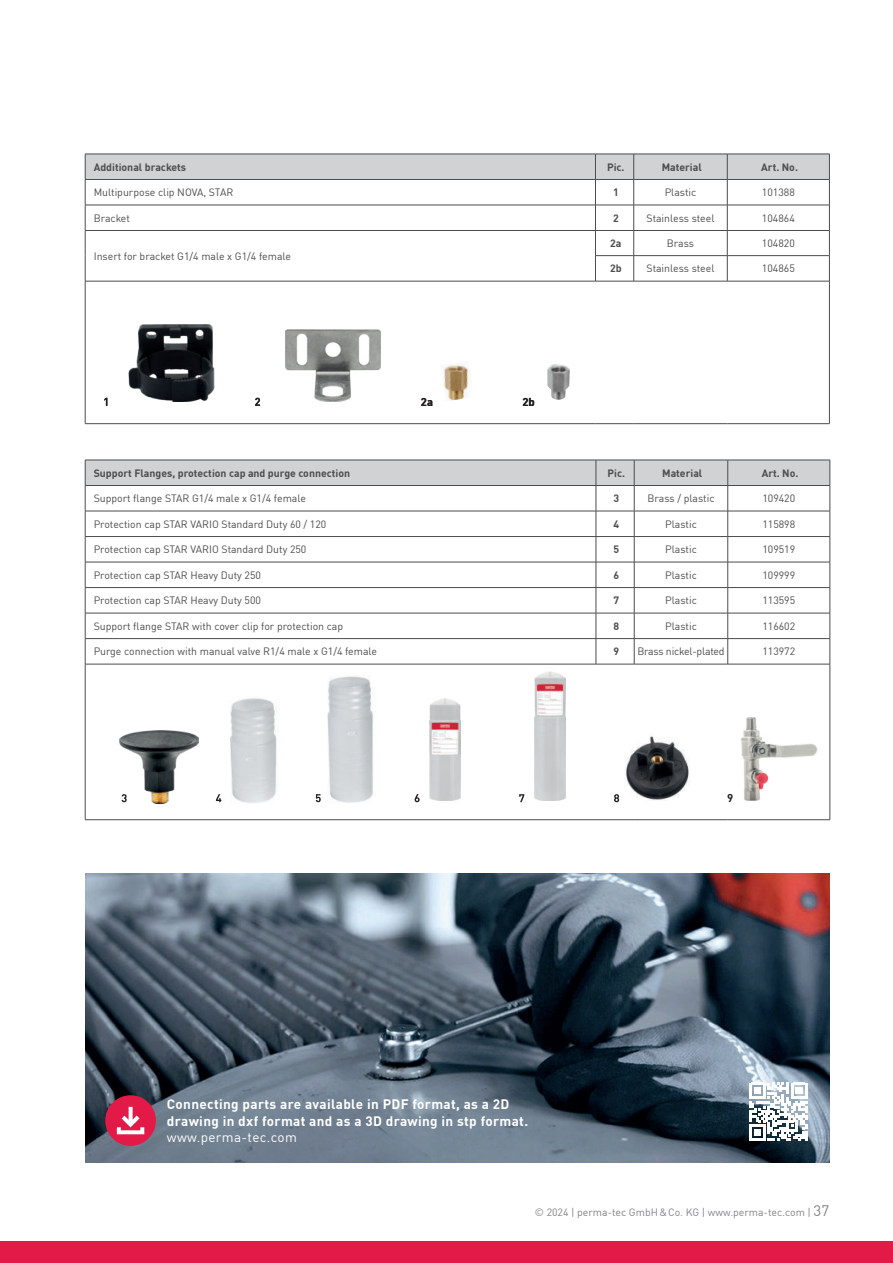
<style>
.page{position:relative;width:893px;height:1263px;background:#fff}
.page>*{position:absolute;margin:0;border:0;box-sizing:border-box;transform-origin:0 0}
.t1{font:700 13.5px/16.5px "DIN Pro";letter-spacing:.025em;color:#fff}
.t2{font:13.5px "DIN Pro";letter-spacing:.025em;color:#fff}
.t3{font:700 11.25px "DIN Pro";color:#231f20}
.t4{font:10.5px "DIN Pro";color:#4b4c4d}
.t5{font:700 10.5px "DIN Pro";color:#4b4c4d}
.t6{font:10.5px "DIN Pro";color:#808285}
.t7{font:10.5px "DIN Pro";letter-spacing:-.02em;color:#4b4c4d}
.s1{font-size:15px}
</style>
<div class="page">
<div style="left:0;top:1242px;width:893px;height:21px;background:#e31a47"></div>
<img style="left:85px;top:874px;width:744px;height:289px">
<div style="left:105px;top:1095px;width:51px;height:51px;background:#e31a47;border-radius:50%"></div>
<svg style="left:117px;top:1107px;width:27px;height:27px"></svg>
<svg style="left:85px;top:154px;width:745px;height:127px"></svg>
<hr style="left:85px;top:281px;width:510px;height:1px;background:#4b4c4d">
<hr style="left:85px;top:281px;width:1px;height:142px;background:#4b4c4d">
<hr style="left:595px;top:281px;width:39px;height:1px;background:#4b4c4d">
<hr style="left:634px;top:281px;width:93px;height:1px;background:#4b4c4d">
<hr style="left:727px;top:281px;width:103px;height:1px;background:#4b4c4d">
<hr style="left:829px;top:281px;width:1px;height:142px;background:#4b4c4d">
<hr style="left:85px;top:423px;width:510px;height:1px;background:#4b4c4d">
<hr style="left:595px;top:423px;width:39px;height:1px;background:#4b4c4d">
<hr style="left:634px;top:423px;width:93px;height:1px;background:#4b4c4d">
<hr style="left:727px;top:423px;width:103px;height:1px;background:#4b4c4d">
<svg style="left:85px;top:460px;width:746px;height:204px"></svg>
<hr style="left:85px;top:664px;width:511px;height:1px;background:#4b4c4d">
<hr style="left:85px;top:664px;width:1px;height:155px;background:#4b4c4d">
<hr style="left:596px;top:664px;width:38px;height:1px;background:#4b4c4d">
<hr style="left:634px;top:664px;width:94px;height:1px;background:#4b4c4d">
<hr style="left:728px;top:664px;width:102px;height:1px;background:#4b4c4d">
<hr style="left:830px;top:664px;width:1px;height:155px;background:#4b4c4d">
<hr style="left:85px;top:819px;width:511px;height:1px;background:#4b4c4d">
<hr style="left:596px;top:819px;width:38px;height:1px;background:#4b4c4d">
<hr style="left:634px;top:819px;width:94px;height:1px;background:#4b4c4d">
<hr style="left:728px;top:819px;width:102px;height:1px;background:#4b4c4d">
<img style="left:120px;top:730px;width:78px;height:73px">
<img style="left:534px;top:671px;width:31px;height:130px">
<img style="left:741px;top:717px;width:77px;height:84px">
<img style="left:443px;top:364px;width:27px;height:37px">
<img style="left:547px;top:364px;width:23px;height:36px">
<img style="left:128px;top:324px;width:87px;height:77px">
<img style="left:285px;top:329px;width:96px;height:72px">
<img style="left:230px;top:698px;width:47px;height:105px">
<img style="left:327px;top:676px;width:46px;height:127px">
<img style="left:430px;top:698px;width:31px;height:103px">
<img style="left:625px;top:736px;width:64px;height:65px">
<svg style="left:316px;top:794px;width:5px;height:8px"></svg>
<svg style="left:519px;top:794px;width:5px;height:8px"></svg>
<svg style="left:614px;top:794px;width:5px;height:8px"></svg>
<svg style="left:415px;top:794px;width:5px;height:8px"></svg>
<svg style="left:122px;top:794px;width:5px;height:8px"></svg>
<svg style="left:216px;top:794px;width:5px;height:8px"></svg>
<svg style="left:104px;top:398px;width:3px;height:8px"></svg>
<svg style="left:255px;top:398px;width:5px;height:8px"></svg>
<svg style="left:749px;top:1082px;width:58px;height:59px"></svg>
<p class="t5" style="left:94px;top:162px;width:94px">Additional brackets</p>
<p class="t5" style="left:607px;top:162px;width:19px">Pic.</p>
<p class="t5" style="left:662px;top:162px;width:42px">Material</p>
<p class="t5" style="left:761px;top:162px;width:38px">Art. No.</p>
<p class="t4" style="left:94px;top:188px;width:141px">Multipurpose clip NOVA, STAR</p>
<p class="t5" style="left:613px;top:188px;width:7px">1</p>
<p class="t4" style="left:665px;top:188px;width:33px">Plastic</p>
<p class="t4" style="left:762px;top:188px;width:34px">101388</p>
<p class="t4" style="left:94px;top:213px;width:38px">Bracket</p>
<p class="t5" style="left:613px;top:213px;width:7px">2</p>
<p class="t4" style="left:646px;top:213px;width:70px">Stainless steel</p>
<p class="t4" style="left:762px;top:213px;width:34px">104864</p>
<p class="t4" style="left:94px;top:251px;width:199px">Insert for bracket G1/4 male x G1/4 female</p>
<p class="t5" style="left:610px;top:239px;width:13px">2a</p>
<p class="t4" style="left:667px;top:239px;width:29px">Brass</p>
<p class="t4" style="left:762px;top:239px;width:34px">104820</p>
<p class="t5" style="left:610px;top:264px;width:13px">2b</p>
<p class="t4" style="left:646px;top:264px;width:70px">Stainless steel</p>
<p class="t4" style="left:762px;top:264px;width:34px">104865</p>
<p class="t3" style="left:421px;top:397px;width:14px">2a</p>
<p class="t3" style="left:522px;top:397px;width:14px">2b</p>
<p class="t5" style="left:94px;top:468px;width:258px">Support Flanges, protection cap and purge connection</p>
<p class="t5" style="left:608px;top:468px;width:19px">Pic.</p>
<p class="t5" style="left:662px;top:468px;width:42px">Material</p>
<p class="t5" style="left:762px;top:468px;width:38px">Art. No.</p>
<p class="t4" style="left:94px;top:490px;width:214px">Support flange STAR G1/4 male x G1/4 female</p>
<p class="t5" style="left:613px;top:494px;width:7px">3</p>
<p class="t4" style="left:647px;top:494px;width:68px">Brass / plastic</p>
<p class="t4" style="left:762px;top:494px;width:34px">109420</p>
<p class="t4" style="left:94px;top:519px;width:234px">Protection cap STAR VARIO Standard Duty 60 / 120</p>
<p class="t5" style="left:613px;top:519px;width:7px">4</p>
<p class="t4" style="left:665px;top:519px;width:33px">Plastic</p>
<p class="t4" style="left:762px;top:519px;width:34px">115898</p>
<p class="t4" style="left:94px;top:545px;width:214px">Protection cap STAR VARIO Standard Duty 250</p>
<p class="t5" style="left:613px;top:545px;width:7px">5</p>
<p class="t4" style="left:665px;top:545px;width:33px">Plastic</p>
<p class="t4" style="left:762px;top:545px;width:34px">109519</p>
<p class="t4" style="left:94px;top:570px;width:169px">Protection cap STAR Heavy Duty 250</p>
<p class="t5" style="left:613px;top:570px;width:7px">6</p>
<p class="t4" style="left:665px;top:570px;width:33px">Plastic</p>
<p class="t4" style="left:762px;top:570px;width:34px">109999</p>
<p class="t4" style="left:94px;top:596px;width:169px">Protection cap STAR Heavy Duty 500</p>
<p class="t5" style="left:613px;top:596px;width:7px">7</p>
<p class="t4" style="left:665px;top:596px;width:33px">Plastic</p>
<p class="t4" style="left:762px;top:596px;width:34px">113595</p>
<p class="t4" style="left:94px;top:618px;width:251px">Support flange STAR with cover clip for protection cap</p>
<p class="t5" style="left:613px;top:621px;width:7px">8</p>
<p class="t4" style="left:665px;top:621px;width:33px">Plastic</p>
<p class="t4" style="left:762px;top:621px;width:34px">116602</p>
<p class="t4" style="left:94px;top:647px;width:285px">Purge connection with manual valve R1/4 male x G1/4 female</p>
<p class="t5" style="left:613px;top:647px;width:7px">9</p>
<p class="t7" style="left:637px;top:647px;width:89px">Brass nickel-plated</p>
<p class="t4" style="left:762px;top:647px;width:34px">113972</p>
<p class="t3" style="left:727px;top:793px;width:8px">9</p>
<p class="t1" style="left:167px;top:1097px;width:363px">Connecting parts are available in PDF format, as a 2D drawing in dxf format and as a 3D drawing in stp format.</p>
<p class="t2" style="left:167px;top:1131px;width:132px">www.perma-tec.com</p>
<p class="t6" style="left:535px;top:1207px;width:296px">© 2024 | perma-tec GmbH &amp; Co. KG | www.perma-tec.com | <span class="s1">37</span></p>
</div>
